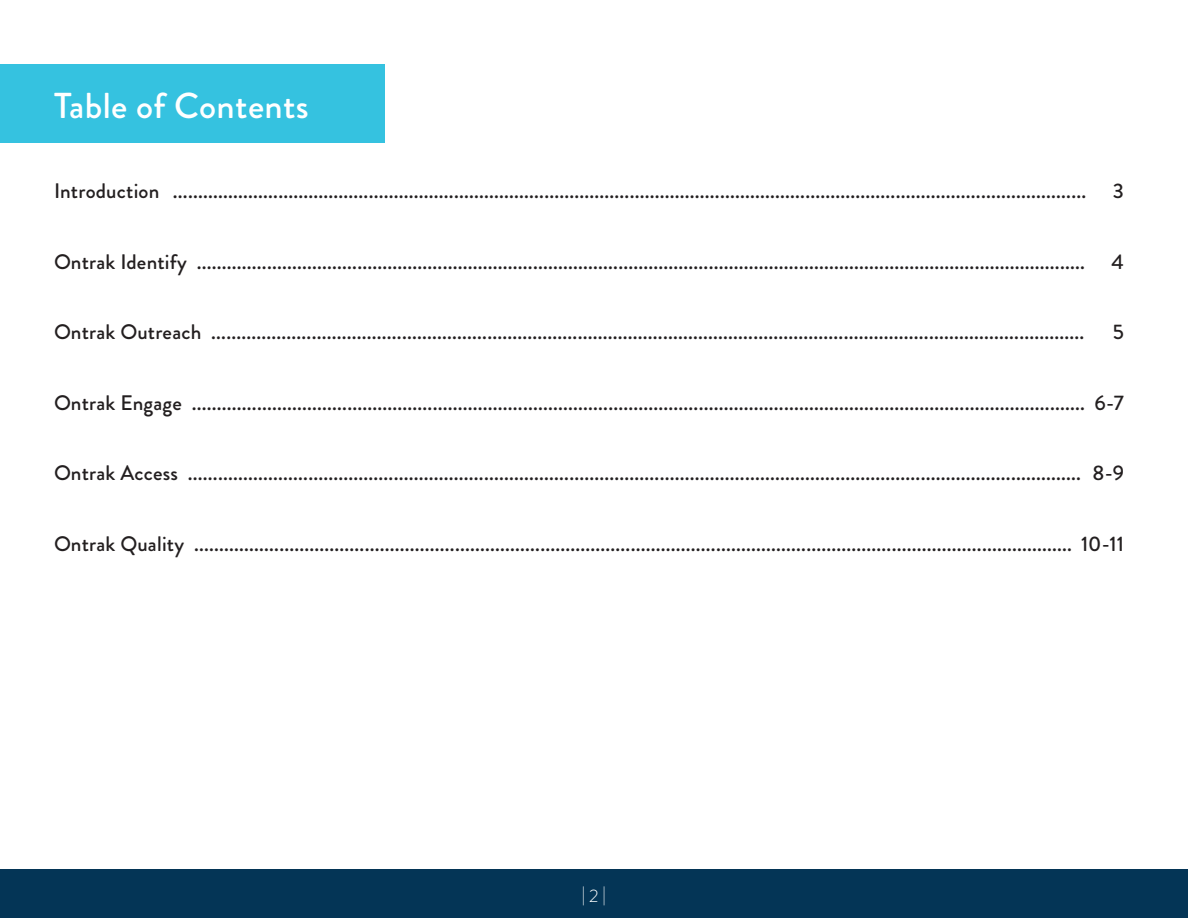
<style>
.page{position:relative;width:1188px;height:918px;background:#fff}
.page>*{position:absolute;margin:0;border:0;box-sizing:border-box;transform-origin:0 0}
.Body_Copy_Subheadings_-_H4{font:500 36px "Brandon Grotesque";letter-spacing:.01em;color:#fff}
.Body_Copy_Subheadings_-_H4-2{font:500 21px "Brandon Grotesque";letter-spacing:.01em;color:#231f20}
.t1{font:300 18px "Brandon Grotesque";color:#fff}
</style>
<div class="page">
<div style="left:0;top:869px;width:1188px;height:49px;background:#043556"></div>
<div style="left:0;top:65px;width:384px;height:78px;background:#35c2e0"></div>
<h4 class="Body_Copy_Subheadings_-_H4" style="left:54px;top:81px;width:256px">Table of Contents</h4>
<h4 class="Body_Copy_Subheadings_-_H4-2" style="left:54px;top:177px;width:1034px">Introduction ......................................................................................................................................................................................</h4>
<h4 class="Body_Copy_Subheadings_-_H4-2" style="left:1113px;top:177px;width:13px">3</h4>
<h4 class="Body_Copy_Subheadings_-_H4-2" style="left:54px;top:247px;width:1032px">Ontrak Identify .................................................................................................................................................................................</h4>
<h4 class="Body_Copy_Subheadings_-_H4-2" style="left:1112px;top:247px;width:14px">4</h4>
<h4 class="Body_Copy_Subheadings_-_H4-2" style="left:54px;top:318px;width:1032px">Ontrak Outreach ..............................................................................................................................................................................</h4>
<h4 class="Body_Copy_Subheadings_-_H4-2" style="left:1113px;top:318px;width:13px">5</h4>
<h4 class="Body_Copy_Subheadings_-_H4-2" style="left:54px;top:388px;width:1072px">Ontrak Engage .................................................................................................................................................................................. 6-7</h4>
<h4 class="Body_Copy_Subheadings_-_H4-2" style="left:54px;top:459px;width:1072px">Ontrak Access .................................................................................................................................................................................. 8-9</h4>
<h4 class="Body_Copy_Subheadings_-_H4-2" style="left:54px;top:529px;width:1072px">Ontrak Quality ............................................................................................................................................................................... 10-11</h4>
<p class="t1" style="left:582px;top:882px;width:26px">| 2 |</p>
</div>
